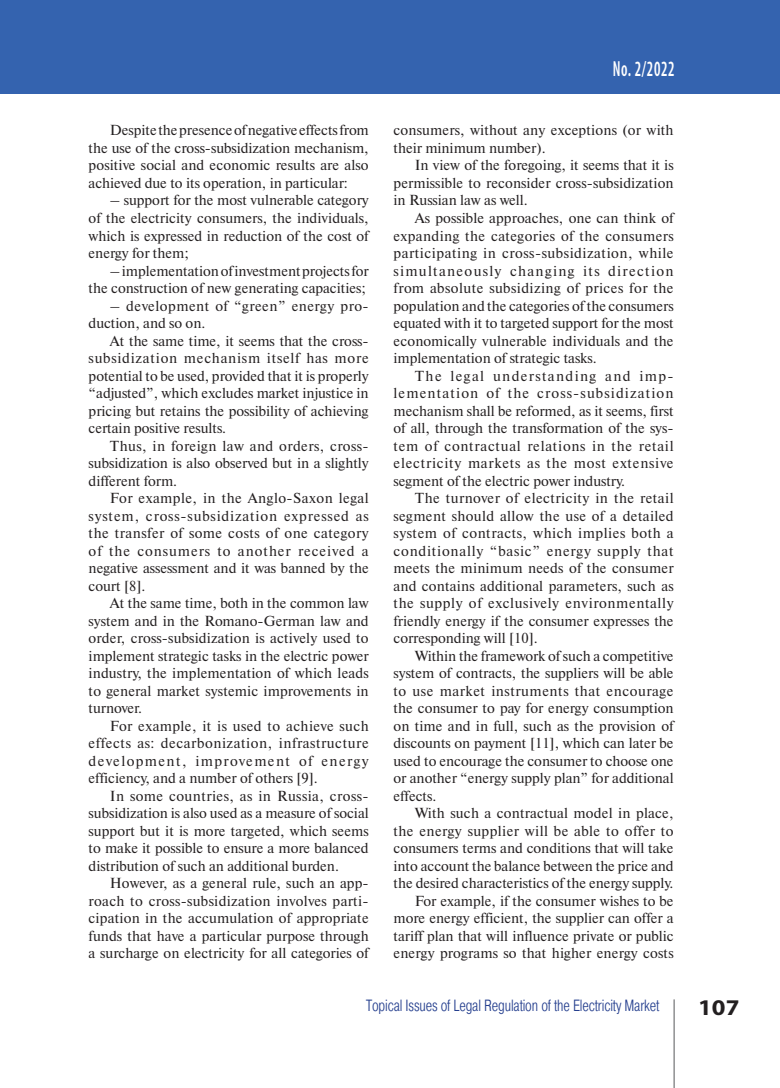
<style>
.page{position:relative;width:780px;height:1088px;background:#fff}
.page>*{position:absolute;margin:0;border:0;box-sizing:border-box;transform-origin:0 0}
.t1{font:700 22.5px "Myriad Pro";color:#231f20;scale:1.1 1}
.t2{font:600 condensed 21.88px "Myriad Pro";letter-spacing:.04em;color:#fff;scale:.72 1}
.t3{font:300 16.25px "Pragmatica Cond";letter-spacing:-.01em;color:#253f8e;scale:.9 1}
.t4{font:14.5px/17.5px "Newton C";color:#231f20;text-align:justify}
.t5{font:14.5px/17.5px "Newton C";letter-spacing:.035em;color:#231f20}
</style>
<div class="page">
<hr style="left:673px;top:999px;width:1px;height:89px;background:#57585a">
<div style="left:0;top:0;width:18px;height:94px;background:#3463af"></div>
<div style="left:18px;top:0;width:762px;height:94px;background:#3463af"></div>
<p class="t4" style="left:89px;top:123px;width:281px;text-indent:21px">Despite the presence of negative effects from the use of the cross-subsidization mechanism, positive social and economic results are also achieved due to its operation, in particular:</p>
<p class="t4" style="left:89px;top:193px;width:281px;text-indent:21px">– support for the most vulnerable category of the electricity consumers, the individuals, which is expressed in reduction of the cost of energy for them;</p>
<p class="t4" style="left:89px;top:263px;width:281px;text-align:right">– implementation of investment projects for the construction of new generating capacities;</p>
<p class="t5" style="left:89px;top:298px;width:281px;text-indent:21px">– development of “green” energy pro&shy;duction, and so on.</p>
<p class="t4" style="left:89px;top:333px;width:281px;text-indent:21px">At the same time, it seems that the cross&shy;subsidization mechanism itself has more potential to be used, provided that it is properly “adjusted”, which excludes market injustice in pricing but retains the possibility of achieving certain positive results.</p>
<p class="t4" style="left:89px;top:438px;width:281px;text-indent:21px">Thus, in foreign law and orders, cross&shy;subsidization is also observed but in a slightly different form.</p>
<p class="t4" style="left:89px;top:490px;width:281px;text-indent:21px">For example, in the Anglo-Saxon legal system, cross-subsidization expressed as the transfer of some costs of one category of the consumers to another received a negative assessment and it was banned by the court [8].</p>
<p class="t4" style="left:89px;top:595px;width:281px;text-indent:21px">At the same time, both in the common law system and in the Romano-German law and order, cross-subsidization is actively used to implement strategic tasks in the electric power industry, the implementation of which leads to general market systemic improvements in turnover.</p>
<p class="t4" style="left:89px;top:718px;width:281px;text-indent:21px">For example, it is used to achieve such effects as: decarbonization, infrastructure development, improvement of energy efficiency, and a number of others [9].</p>
<p class="t4" style="left:89px;top:788px;width:281px;text-indent:21px">In some countries, as in Russia, cross&shy;subsidization is also used as a measure of social support but it is more targeted, which seems to make it possible to ensure a more balanced distribution of such an additional burden.</p>
<p class="t4" style="left:89px;top:875px;width:281px;text-indent:21px">However, as a general rule, such an app&shy;roach to cross-subsidization involves parti&shy;cipation in the accumulation of appropriate funds that have a particular purpose through a surcharge on electricity for all categories of</p>
<h2 class="t2" style="left:617px;top:56px;width:78px">№ 2/2022</h2>
<h2 class="t2" style="left:612px;top:56px;width:27px">No.</h2>
<p class="t4" style="left:393px;top:123px;width:281px">consumers, without any exceptions (or with their minimum number).</p>
<p class="t4" style="left:393px;top:158px;width:281px;text-indent:21px">In view of the foregoing, it seems that it is permissible to reconsider cross-subsidization in Russian law as well.</p>
<p class="t4" style="left:393px;top:210px;width:281px;text-indent:21px">As possible approaches, one can think of expanding the categories of the consumers participating in cross-subsidization, while simultaneously changing its direction from absolute subsidizing of prices for the population and the categories of the consumers equated with it to targeted support for the most economically vulnerable individuals and the implementation of strategic tasks.</p>
<p class="t4" style="left:393px;top:368px;width:281px;text-indent:21px">The legal understanding and imp&shy;lementation of the cross-subsidization mechanism shall be reformed, as it seems, first of all, through the transformation of the sys&shy;tem of contractual relations in the retail electricity markets as the most extensive segment of the electric power industry.</p>
<p class="t4" style="left:393px;top:490px;width:281px;text-indent:21px">The turnover of electricity in the retail segment should allow the use of a detailed system of contracts, which implies both a conditionally “basic” energy supply that meets the minimum needs of the consumer and contains additional parameters, such as the supply of exclusively environmentally friendly energy if the consumer expresses the corresponding will [10].</p>
<p class="t4" style="left:393px;top:648px;width:281px;text-indent:21px">Within the framework of such a competitive system of contracts, the suppliers will be able to use market instruments that encourage the consumer to pay for energy consumption on time and in full, such as the provision of discounts on payment [11], which can later be used to encourage the consumer to choose one or another “energy supply plan” for additional effects.</p>
<p class="t4" style="left:393px;top:805px;width:281px;text-align:right">With such a contractual model in place, the energy supplier will be able to offer to consumers terms and conditions that will take into account the balance between the price and the desired characteristics of the energy supply.<br>For example, if the consumer wishes to be more energy efficient, the supplier can offer a tariff plan that will influence private or public energy programs so that higher energy costs</p>
<p class="t3" style="left:366px;top:999px;width:327px">Topical Issues of Legal Regulation of the Electricity Market</p>
<h1 class="t1" style="left:698px;top:993px;width:39px">107</h1>
</div>
